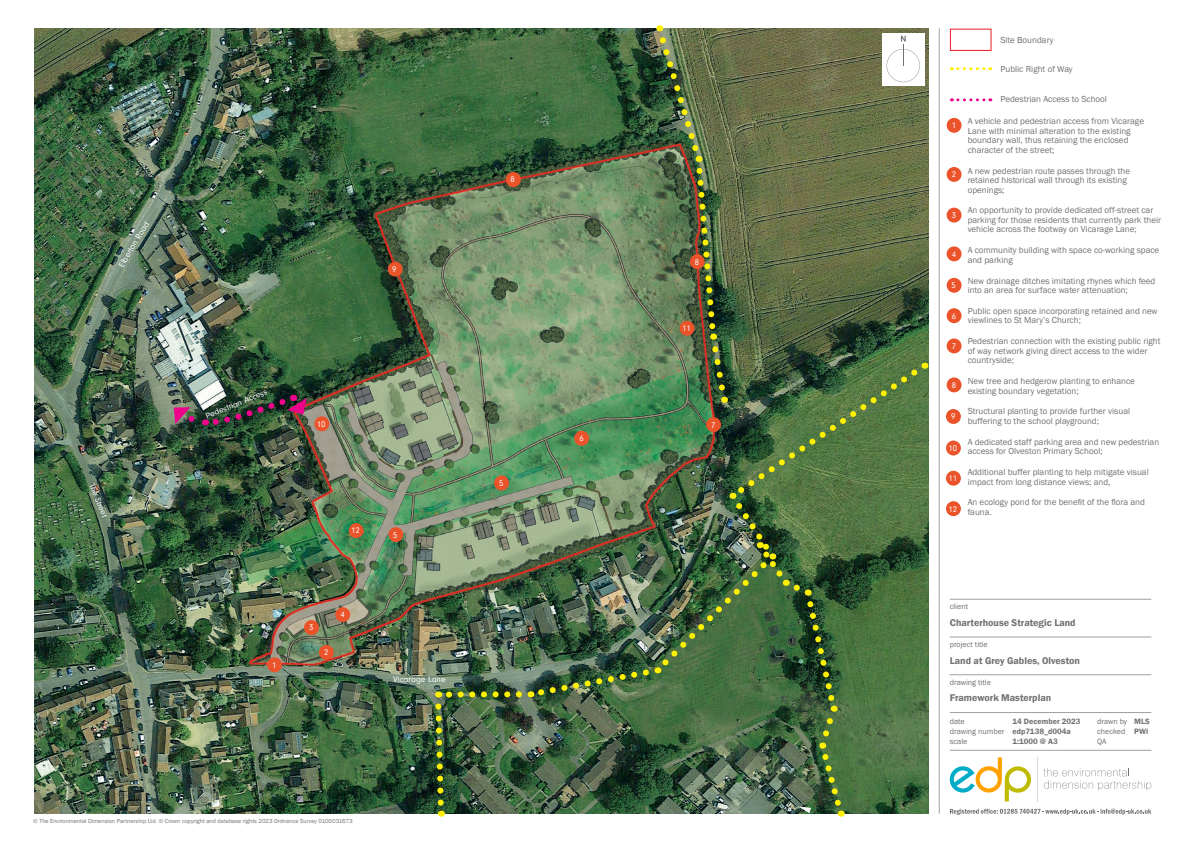
<style>
.page{position:relative;width:1191px;height:842px;background:#fff}
.page>*{position:absolute;margin:0;border:0;box-sizing:border-box;transform-origin:0 0}
.Title_block_-_fillable_areas_10pt__A3{font:600 10px "Franklin Gothic";color:#717074}
.Key_text__A3{font:9px/9.5px "Franklin Gothic";color:#717074}
.H2__Main_Heading{font:8.6px "Neuzeit Gro";color:#fff}
.t1{font:8px "Franklin Gothic";color:#717074}
.Title_block_-_fillable_areas_8pt__A3{font:600 8px "Franklin Gothic";color:#717074}
.t2{font:6px "Franklin Gothic";color:#717074}
</style>
<div class="page">
<img style="left:34px;top:28px;width:894px;height:786px">
<div style="left:494px;top:475px;width:15px;height:15px;background:#eb532b;border-radius:50%"></div>
<div style="left:506px;top:172px;width:15px;height:15px;background:#eb532b;border-radius:50%"></div>
<div style="left:267px;top:657px;width:15px;height:15px;background:#eb532b;border-radius:50%"></div>
<div style="left:319px;top:645px;width:15px;height:15px;background:#eb532b;border-radius:50%"></div>
<div style="left:304px;top:620px;width:15px;height:15px;background:#eb532b;border-radius:50%"></div>
<div style="left:335px;top:607px;width:15px;height:15px;background:#eb532b;border-radius:50%"></div>
<div style="left:388px;top:262px;width:15px;height:15px;background:#eb532b;border-radius:50%"></div>
<div style="left:314px;top:416px;width:15px;height:15px;background:#eb532b;border-radius:50%"></div>
<div style="left:388px;top:527px;width:15px;height:15px;background:#eb532b;border-radius:50%"></div>
<div style="left:349px;top:523px;width:15px;height:15px;background:#eb532b;border-radius:50%"></div>
<img style="left:432px;top:691px;width:87px;height:126px">
<img style="left:174px;top:390px;width:133px;height:39px">
<div style="left:950px;top:29px;width:41px;height:22px;border:1px solid #ee1d23"></div>
<div style="left:946px;top:278px;width:15px;height:15px;background:#eb532b;border-radius:50%"></div>
<div style="left:946px;top:338px;width:15px;height:15px;background:#eb532b;border-radius:50%"></div>
<div style="left:946px;top:377px;width:15px;height:15px;background:#eb532b;border-radius:50%"></div>
<div style="left:946px;top:409px;width:15px;height:15px;background:#eb532b;border-radius:50%"></div>
<div style="left:946px;top:118px;width:15px;height:15px;background:#eb532b;border-radius:50%"></div>
<div style="left:946px;top:167px;width:15px;height:15px;background:#eb532b;border-radius:50%"></div>
<div style="left:946px;top:208px;width:15px;height:15px;background:#eb532b;border-radius:50%"></div>
<div style="left:946px;top:246px;width:15px;height:15px;background:#eb532b;border-radius:50%"></div>
<div style="left:946px;top:308px;width:15px;height:15px;background:#eb532b;border-radius:50%"></div>
<div style="left:946px;top:441px;width:15px;height:14px;background:#eb532b;border-radius:50%"></div>
<div style="left:946px;top:471px;width:15px;height:15px;background:#eb532b;border-radius:50%"></div>
<div style="left:946px;top:501px;width:15px;height:15px;background:#eb532b;border-radius:50%"></div>
<svg style="left:958px;top:98px;width:32px;height:3px"></svg>
<svg style="left:958px;top:67px;width:32px;height:3px"></svg>
<svg style="left:950px;top:809px;width:201px;height:6px"></svg>
<svg style="left:949px;top:757px;width:82px;height:44px"></svg>
<svg style="left:1043px;top:768px;width:108px;height:23px"></svg>
<hr style="left:1037px;top:757px;width:1px;height:44px;background:#d8d9db">
<hr style="left:949px;top:750px;width:202px;height:1px;background:#a1a1a5">
<hr style="left:949px;top:712px;width:202px;height:1px;background:#a1a1a5">
<hr style="left:949px;top:675px;width:202px;height:1px;background:#a1a1a5">
<hr style="left:949px;top:637px;width:202px;height:1px;background:#a1a1a5">
<hr style="left:949px;top:599px;width:202px;height:1px;background:#a1a1a5">
<hr style="left:939px;top:28px;width:1px;height:786px;background:#a1a1a5">
<img style="left:529px;top:25px;width:396px;height:792px">
<p class="H2__Main_Heading" style="left:117px;top:264px;width:53px;rotate:-59deg">Elberton Road</p>
<p class="H2__Main_Heading" style="left:96px;top:482px;width:37px;rotate:68deg">The Street</p>
<p class="H2__Main_Heading" style="left:392px;top:264px;width:6px">9</p>
<p class="H2__Main_Heading" style="left:204px;top:412px;width:67px;rotate:-22deg">Pedestrian Access</p>
<p class="H2__Main_Heading" style="left:317px;top:419px;width:10px">10</p>
<p class="H2__Main_Heading" style="left:272px;top:660px;width:6px">1</p>
<p class="H2__Main_Heading" style="left:351px;top:526px;width:10px">12</p>
<p class="H2__Main_Heading" style="left:309px;top:623px;width:6px">3</p>
<p class="H2__Main_Heading" style="left:324px;top:648px;width:6px">2</p>
<p class="H2__Main_Heading" style="left:340px;top:610px;width:6px">4</p>
<p class="H2__Main_Heading" style="left:393px;top:530px;width:6px">5</p>
<p class="H2__Main_Heading" style="left:393px;top:674px;width:54px">Vicarage Lane</p>
<p class="t2" style="left:33px;top:817px;width:321px">© The Environmental Dimension Partnership Ltd. © Crown copyright and database rights 2023 Ordnance Survey 0100031673</p>
<p class="H2__Main_Heading" style="left:510px;top:175px;width:6px">8</p>
<p class="H2__Main_Heading" style="left:499px;top:478px;width:6px">5</p>
<p class="H2__Main_Heading" style="left:579px;top:434px;width:6px">6</p>
<p class="H2__Main_Heading" style="left:695px;top:257px;width:6px">8</p>
<p class="H2__Main_Heading" style="left:682px;top:324px;width:10px">11</p>
<p class="H2__Main_Heading" style="left:711px;top:420px;width:6px">7</p>
<p class="H2__Main_Heading" style="left:951px;top:121px;width:6px">1</p>
<p class="H2__Main_Heading" style="left:951px;top:170px;width:6px">2</p>
<p class="H2__Main_Heading" style="left:951px;top:210px;width:6px">3</p>
<p class="H2__Main_Heading" style="left:951px;top:249px;width:6px">4</p>
<p class="H2__Main_Heading" style="left:951px;top:281px;width:6px">5</p>
<p class="H2__Main_Heading" style="left:951px;top:311px;width:6px">6</p>
<p class="H2__Main_Heading" style="left:951px;top:341px;width:6px">7</p>
<p class="H2__Main_Heading" style="left:951px;top:380px;width:6px">8</p>
<p class="H2__Main_Heading" style="left:951px;top:412px;width:6px">9</p>
<p class="H2__Main_Heading" style="left:948px;top:443px;width:10px">10</p>
<p class="H2__Main_Heading" style="left:948px;top:474px;width:10px">11</p>
<p class="H2__Main_Heading" style="left:948px;top:504px;width:10px">12</p>
<p class="Key_text__A3" style="left:1000px;top:35px;width:55px">Site Boundary</p>
<p class="Key_text__A3" style="left:1000px;top:65px;width:74px">Public Right of Way</p>
<p class="Key_text__A3" style="left:1000px;top:95px;width:108px">Pedestrian Access to School</p>
<p class="Key_text__A3" style="left:967px;top:117px;width:178px">A vehicle and pedestrian access from Vicarage Lane with minimal alteration to the existing boundary wall, thus retaining the enclosed character of the street;</p>
<p class="Key_text__A3" style="left:967px;top:166px;width:164px">A new pedestrian route passes through the retained historical wall through its existing openings;</p>
<p class="Key_text__A3" style="left:967px;top:206px;width:195px">An opportunity to provide dedicated off-street car parking for those residents that currently park their vehicle across the footway on Vicarage Lane;</p>
<p class="Key_text__A3" style="left:967px;top:246px;width:193px">A community building with space co-working space and parking</p>
<p class="Key_text__A3" style="left:967px;top:276px;width:189px">New drainage ditches imitating rhynes which feed into an area for surface water attenuation;</p>
<p class="Key_text__A3" style="left:967px;top:306px;width:191px">Public open space incorporating retained and new viewlines to St Mary’s Church;</p>
<p class="Key_text__A3" style="left:967px;top:337px;width:194px">Pedestrian connection with the existing public right of way network giving direct access to the wider countryside;</p>
<p class="Key_text__A3" style="left:967px;top:376px;width:169px">New tree and hedgerow planting to enhance existing boundary vegetation;</p>
<p class="Key_text__A3" style="left:967px;top:407px;width:164px">Structural planting to provide further visual buffering to the school playground;</p>
<p class="Key_text__A3" style="left:967px;top:437px;width:193px">A dedicated staff parking area and new pedestrian access for Olveston Primary School;</p>
<p class="Key_text__A3" style="left:967px;top:468px;width:183px">Additional buffer planting to help mitigate visual impact from long distance views; and,</p>
<p class="Key_text__A3" style="left:967px;top:498px;width:179px">An ecology pond for the benefit of the flora and fauna.</p>
<p class="t1" style="left:949px;top:602px;width:20px">client</p>
<p class="t1" style="left:949px;top:640px;width:39px">project title</p>
<p class="t1" style="left:949px;top:677px;width:43px">drawing title</p>
<p class="t1" style="left:949px;top:716px;width:17px">date</p>
<p class="t1" style="left:1097px;top:716px;width:32px">drawn by</p>
<p class="t1" style="left:949px;top:726px;width:56px">drawing number</p>
<p class="t1" style="left:1097px;top:726px;width:30px">checked</p>
<p class="t1" style="left:949px;top:736px;width:19px">scale</p>
<p class="t1" style="left:1097px;top:736px;width:11px">QA</p>
<p class="Title_block_-_fillable_areas_10pt__A3" style="left:949px;top:616px;width:127px">Charterhouse Strategic Land</p>
<p class="Title_block_-_fillable_areas_10pt__A3" style="left:949px;top:654px;width:132px">Land at Grey Gables, Olveston</p>
<p class="Title_block_-_fillable_areas_10pt__A3" style="left:949px;top:692px;width:103px">Framework Masterplan</p>
<p class="Title_block_-_fillable_areas_8pt__A3" style="left:1012px;top:716px;width:70px">14 December 2023</p>
<p class="Title_block_-_fillable_areas_8pt__A3" style="left:1134px;top:716px;width:17px">MLS</p>
<p class="Title_block_-_fillable_areas_8pt__A3" style="left:1012px;top:726px;width:60px">edp7138_d004a</p>
<p class="Title_block_-_fillable_areas_8pt__A3" style="left:1134px;top:726px;width:15px">PWi</p>
<p class="Title_block_-_fillable_areas_8pt__A3" style="left:1012px;top:736px;width:47px">1:1000 @ A3</p>
</div>
